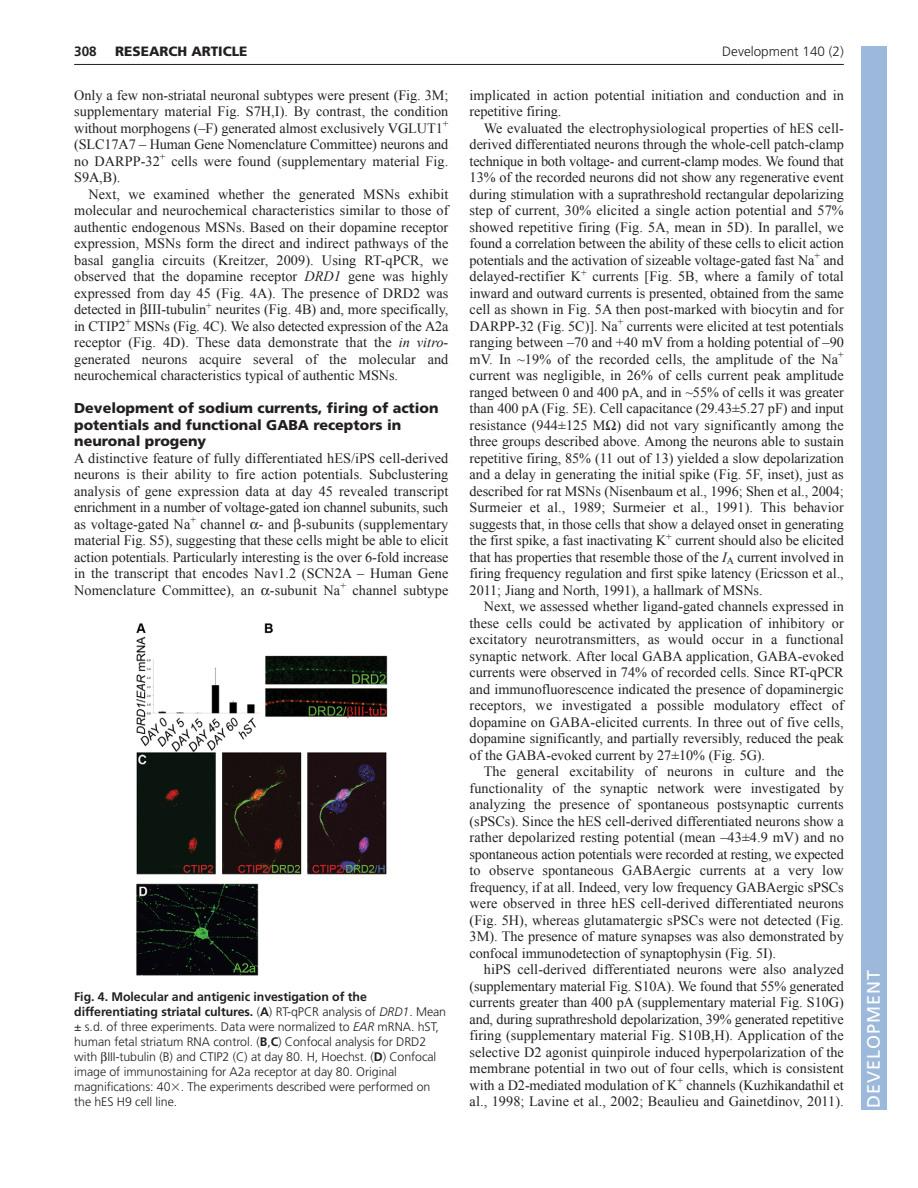
<style>
.page{position:relative;width:918px;height:1188px;background:#fff}
.page>*{position:absolute;margin:0;border:0;box-sizing:border-box;transform-origin:0 0}
.t1{font:18px "Frutiger LT Std";letter-spacing:.055em;color:#fff}
.t2{font:14.25px/16.5px "Times New Roman";letter-spacing:-.005em;color:#231f20;text-align:justify}
.t3{font:900 14.25px/16.5px "Frutiger LT Std";color:#231f20}
.t4{font:300 13.5px "Frutiger";color:#231f20}
.t5{font:900 13.5px "Frutiger LT Std";color:#231f20}
.t6{font:700 13.5px "Frutiger LT Std";color:#231f20}
.t7{font:300 12.3px/15px "Frutiger";letter-spacing:-.005em;color:#231f20}
.s1{font-style:italic}
.s2{font-weight:700}
.s3{font-family:"Mathematical Pi One";font-weight:400}
</style>
<div class="page">
<hr style="left:74px;top:64px;width:770px;height:1px;background:#231f20">
<img style="left:136px;top:623px;width:252px;height:353px">
<div style="left:861px;top:46px;width:25px;height:1064px;background:#9cb9db"></div>
<p class="t5" style="left:115px;top:46px;width:134px">RESEARCH ARTICLE</p>
<p class="t4" style="left:722px;top:46px;width:123px">Development 140 (2)</p>
<p class="t6" style="left:74px;top:46px;width:24px">308</p>
<p class="t2" style="left:74px;top:87px;width:376px">Only a few non-striatal neuronal subtypes were present (Fig. 3M; supplementary material Fig. S7H,I). By contrast, the condition without morphogens (–F) generated almost exclusively VGLUT1<sup>+ </sup>(SLC17A7 – Human Gene Nomenclature Committee) neurons and no DARPP-32<sup>+</sup> cells were found (supplementary material Fig.<br>S9A,B).</p>
<p class="t2" style="left:74px;top:186px;width:376px;text-indent:14px">Next, we examined whether the generated MSNs exhibit molecular and neurochemical characteristics similar to those of authentic endogenous MSNs. Based on their dopamine receptor expression, MSNs form the direct and indirect pathways of the basal ganglia circuits (Kreitzer, 2009). Using RT-qPCR, we observed that the dopamine receptor <span class="s1">DRD1</span> gene was highly expressed from day 45 (Fig. 4A). The presence of DRD2 was detected in III-tubulin<sup>+</sup> neurites (Fig. 4B) and, more specifically, in CTIP2<sup>+</sup> MSNs (Fig. 4C). We also detected expression of the A2a receptor (Fig. 4D). These data demonstrate that the <span class="s1">in vitro&shy;</span>generated neurons acquire several of the molecular and neurochemical characteristics typical of authentic MSNs.</p>
<p class="t3" style="left:74px;top:401px;width:366px">Development of sodium currents, firing of action potentials and functional GABA receptors in neuronal progeny</p>
<p class="t2" style="left:74px;top:450px;width:376px">A distinctive feature of fully differentiated hES/iPS cell-derived neurons is their ability to fire action potentials. Subclustering analysis of gene expression data at day 45 revealed transcript enrichment in a number of voltage-gated ion channel subunits, such as voltage-gated Na<sup>+</sup> channel - and -subunits (supplementary material Fig. S5), suggesting that these cells might be able to elicit action potentials. Particularly interesting is the over 6-fold increase in the transcript that encodes Nav1.2 (SCN2A – Human Gene Nomenclature Committee), an -subunit Na<sup>+</sup> channel subtype</p>
<p class="t2" style="left:470px;top:87px;width:376px">implicated in action potential initiation and conduction and in repetitive firing.</p>
<p class="t2" style="left:470px;top:120px;width:376px;text-indent:14px">We evaluated the electrophysiological properties of hES cell&shy;derived differentiated neurons through the whole-cell patch-clamp technique in both voltage- and current-clamp modes. We found that 13% of the recorded neurons did not show any regenerative event during stimulation with a suprathreshold rectangular depolarizing step of current, 30% elicited a single action potential and 57% showed repetitive firing (Fig. 5A, mean in 5D). In parallel, we found a correlation between the ability of these cells to elicit action potentials and the activation of sizeable voltage-gated fast Na<sup>+</sup> and delayed-rectifier K<sup>+</sup> currents [Fig. 5B, where a family of total inward and outward currents is presented, obtained from the same cell as shown in Fig. 5A then post-marked with biocytin and for DARPP-32 (Fig. 5C)]. Na<sup>+</sup> currents were elicited at test potentials ranging between –70 and +40 mV from a holding potential of –90 mV. In ~19% of the recorded cells, the amplitude of the Na<sup>+ </sup>current was negligible, in 26% of cells current peak amplitude ranged between 0 and 400 pA, and in ~55% of cells it was greater than 400 pA (Fig. 5E). Cell capacitance (29.43±5.27 pF) and input resistance (944±125 M ) did not vary significantly among the three groups described above. Among the neurons able to sustain repetitive firing, 85% (11 out of 13) yielded a slow depolarization and a delay in generating the initial spike (Fig. 5F, inset), just as described for rat MSNs (Nisenbaum et al., 1996; Shen et al., 2004; Surmeier et al., 1989; Surmeier et al., 1991). This behavior suggests that, in those cells that show a delayed onset in generating the first spike, a fast inactivating K<sup>+</sup> current should also be elicited that has properties that resemble those of the <span class="s1">I</span><sub>A</sub> current involved in firing frequency regulation and first spike latency (Ericsson et al., 2011; Jiang and North, 1991), a hallmark of MSNs.</p>
<p class="t2" style="left:470px;top:598px;width:376px;text-indent:14px">Next, we assessed whether ligand-gated channels expressed in these cells could be activated by application of inhibitory or excitatory neurotransmitters, as would occur in a functional synaptic network. After local GABA application, GABA-evoked currents were observed in 74% of recorded cells. Since RT-qPCR and immunofluorescence indicated the presence of dopaminergic receptors, we investigated a possible modulatory effect of dopamine on GABA-elicited currents. In three out of five cells, dopamine significantly, and partially reversibly, reduced the peak of the GABA-evoked current by 27±10% (Fig. 5G).</p>
<p class="t2" style="left:470px;top:763px;width:376px;text-indent:14px">The general excitability of neurons in culture and the functionality of the synaptic network were investigated by analyzing the presence of spontaneous postsynaptic currents (sPSCs). Since the hES cell-derived differentiated neurons show a rather depolarized resting potential (mean –43±4.9 mV) and no spontaneous action potentials were recorded at resting, we expected to observe spontaneous GABAergic currents at a very low frequency, if at all. Indeed, very low frequency GABAergic sPSCs were observed in three hES cell-derived differentiated neurons (Fig. 5H), whereas glutamatergic sPSCs were not detected (Fig.<br>3M). The presence of mature synapses was also demonstrated by confocal immunodetection of synaptophysin (Fig. 5I).</p>
<p class="t2" style="left:470px;top:961px;width:376px;text-indent:14px">hiPS cell-derived differentiated neurons were also analyzed (supplementary material Fig. S10A). We found that 55% generated currents greater than 400 pA (supplementary material Fig. S10G) and, during suprathreshold depolarization, 39% generated repetitive firing (supplementary material Fig. S10B,H). Application of the selective D2 agonist quinpirole induced hyperpolarization of the membrane potential in two out of four cells, which is consistent with a D2-mediated modulation of K<sup>+</sup> channels (Kuzhikandathil et al., 1998; Lavine et al., 2002; Beaulieu and Gainetdinov, 2011).</p>
<p class="t7" style="left:74px;top:990px;width:374px"><span class="s2">Fig. 4. Molecular and antigenic investigation of the differentiating striatal cultures.</span> (<span class="s2">A</span>) RT-qPCR analysis of <span class="s1">DRD1</span>. Mean ± s.d. of three experiments. Data were normalized to <span class="s1">EAR</span> mRNA. hST, human fetal striatum RNA control. (<span class="s2">B</span>,<span class="s2">C</span>) Confocal analysis for DRD2 with III-tubulin (B) and CTIP2 (C) at day 80. H, Hoechst. (<span class="s2">D</span>) Confocal image of immunostaining for A2a receptor at day 80. Original magnifications: 40<span class="s3">-</span>. The experiments described were performed on the hES H9 cell line.</p>
<p class="t1" style="left:863px;top:1108px;width:140px;rotate:-90deg">DEVELOPMENT</p>
</div>
